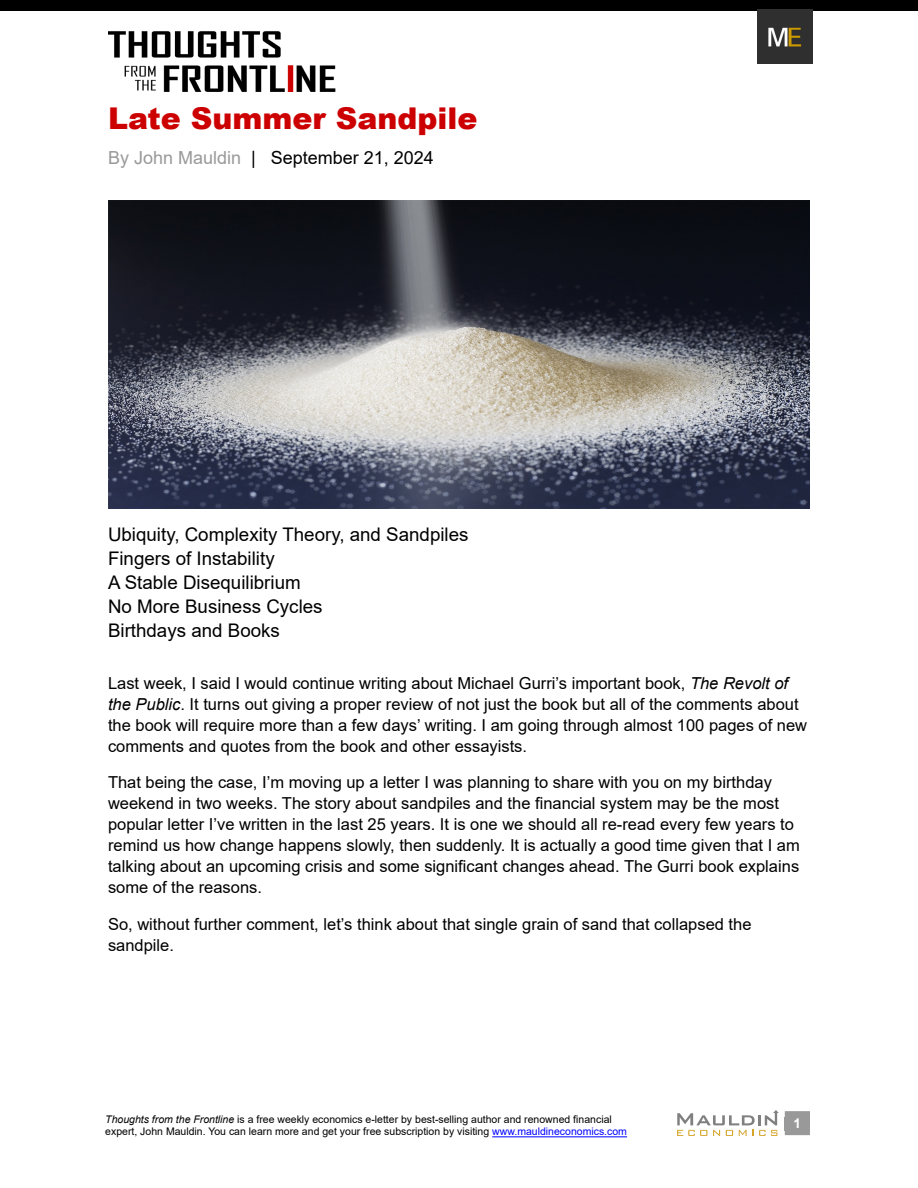
<style>
.page{position:relative;width:918px;height:1188px;background:#fff}
.page>*{position:absolute;margin:0;border:0;box-sizing:border-box;transform-origin:0 0}
.t1{font:900 30px "Arial";color:#cc0001}
.t2{font:18.75px/24px "Arial";color:#000}
.t3{font:18px "Arial";color:#000}
.t4{font:16.5px/21px "Arial";color:#000}
.t5{font:700 13.5px "Arial";color:#fff}
.t6{font:10.5px/12.6px "Arial";color:#000}
.s1{color:#999}
.s2{font-style:italic}
.s3{color:#00f}
</style>
<div class="page">
<div style="left:785px;top:1111px;width:25px;height:24px;background:#999"></div>
<hr style="left:492px;top:1136px;width:135px;height:1px;background:#00f">
<img style="left:108px;top:31px;width:228px;height:61px">
<div style="left:0;top:0;width:918px;height:11px;background:#000"></div>
<img style="left:758px;top:9px;width:55px;height:55px">
<svg style="left:677px;top:1110px;width:102px;height:26px"></svg>
<img style="left:108px;top:200px;width:702px;height:309px">
<h1 class="t1" style="left:108px;top:97px;width:371px">Late Summer Sandpile</h1>
<p class="t3" style="left:108px;top:146px;width:327px"><span class="s1">By John Mauldin</span> | September 21, 2024</p>
<p class="t2" style="left:108px;top:522px;width:362px">Ubiquity, Complexity Theory, and Sandpiles<br>Fingers of Instability<br>A Stable Disequilibrium<br>No More Business Cycles<br>Birthdays and Books</p>
<p class="t4" style="left:108px;top:673px;width:701px">Last week, I said I would continue writing about Michael Gurri’s important book, <span class="s2">The Revolt of the Public</span>. It turns out giving a proper review of not just the book but all of the comments about the book will require more than a few days’ writing. I am going through almost 100 pages of new comments and quotes from the book and other essayists.</p>
<p class="t4" style="left:108px;top:772px;width:693px">That being the case, I’m moving up a letter I was planning to share with you on my birthday weekend in two weeks. The story about sandpiles and the financial system may be the most popular letter I’ve written in the last 25 years. It is one we should all re-read every few years to remind us how change happens slowly, then suddenly. It is actually a good time given that I am talking about an upcoming crisis and some significant changes ahead. The Gurri book explains some of the reasons.</p>
<p class="t4" style="left:108px;top:913px;width:645px">So, without further comment, let’s think about that single grain of sand that collapsed the sandpile.</p>
<p class="t6" style="left:105px;top:1113px;width:523px"><span class="s2">Thoughts from the Frontline</span> is a free weekly economics e-letter by best-selling author and renowned financial expert, John Mauldin. You can learn more and get your free subscription by visiting <span class="s3">www.mauldineconomics.com</span></p>
<p class="t5" style="left:794px;top:1113px;width:9px">1</p>
</div>
